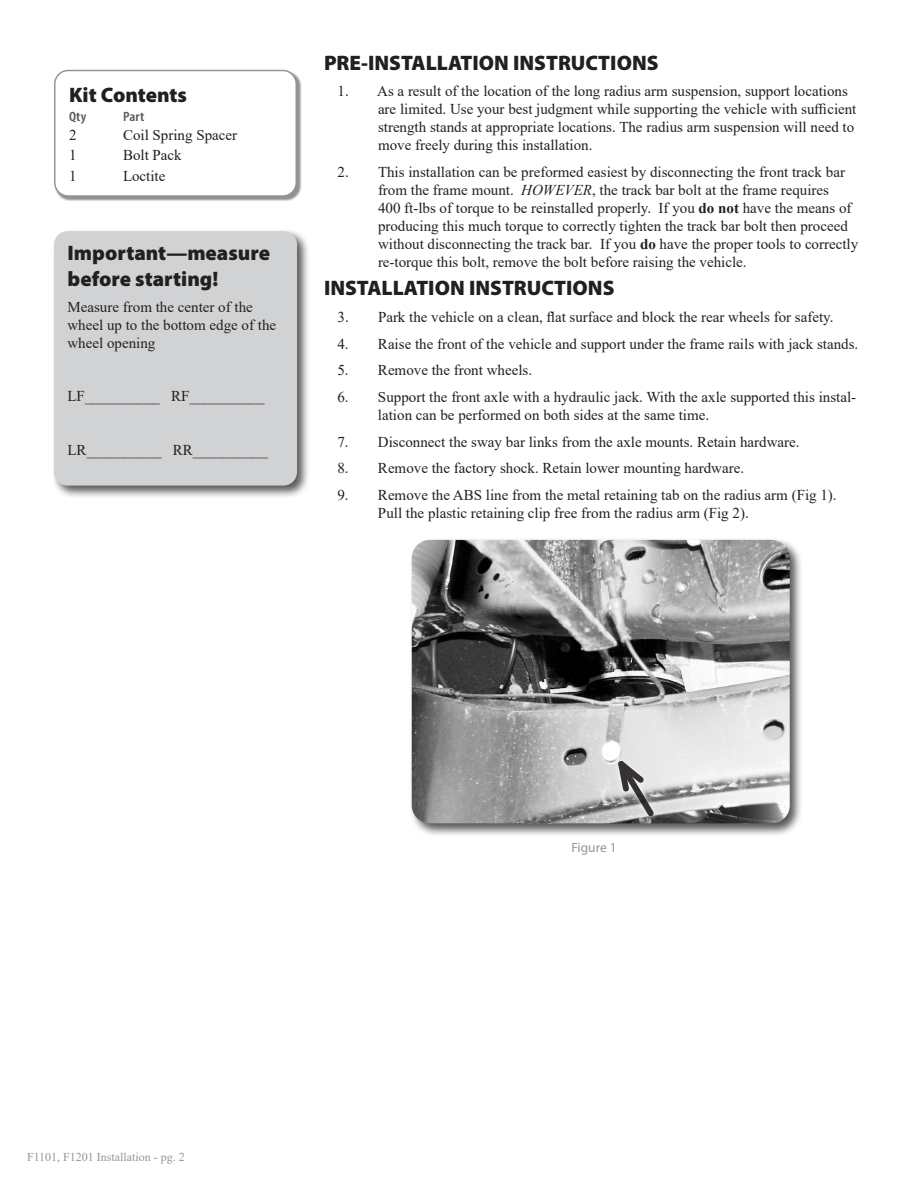
<style>
.page{position:relative;width:918px;height:1188px;background:#fff}
.page>*{position:absolute;margin:0;border:0;box-sizing:border-box;transform-origin:0 0}
.t1{font:900 21px/25.2px "Myriad Pro";color:#231f20}
.t2{font:15px/18px "Times New Roman";color:#231f20}
.t3{font:13.5px "Myriad Pro";color:#939598}
.t4{font:600 condensed 13.5px "Myriad Pro";letter-spacing:.02em;color:#57585a;scale:1.11 1}
.t5{font:12px "Times New Roman";color:#939598}
.s1{font-style:italic}
.s2{font-weight:700}
</style>
<div class="page">
<div style="left:409px;top:537px;width:395px;height:300px;background:#231f20;opacity:.75"></div>
<img style="left:412px;top:540px;width:378px;height:283px">
<svg style="left:613px;top:756px;width:47px;height:67px"></svg>
<svg style="left:612px;top:749px;width:47px;height:73px;background:#b2b2b2"></svg>
<div style="left:55px;top:70px;width:246px;height:131px;background:#231f20;opacity:.5"></div>
<div style="left:55px;top:70px;width:241px;height:126px;background:#fff;border-radius:14px"></div>
<div style="left:54px;top:70px;width:243px;height:127px;border:2px solid #939598;border-radius:14px"></div>
<div style="left:51px;top:228px;width:260px;height:271px;background:#231f20;opacity:.75"></div>
<div style="left:54px;top:231px;width:243px;height:255px;background:#d1d2d4;border-radius:14px"></div>
<h1 class="t1" style="left:69px;top:81px;width:120px">Kit Contents</h1>
<p class="t4" style="left:69px;top:108px;width:17px">Qty</p>
<p class="t4" style="left:123px;top:108px;width:21px">Part</p>
<p class="t2" style="left:69px;top:126px;width:9px">2</p>
<p class="t2" style="left:123px;top:126px;width:116px">Coil Spring Spacer</p>
<p class="t2" style="left:69px;top:146px;width:9px">1</p>
<p class="t2" style="left:123px;top:146px;width:60px">Bolt Pack</p>
<p class="t2" style="left:69px;top:167px;width:9px">1</p>
<p class="t2" style="left:123px;top:167px;width:44px">Loctite</p>
<h1 class="t1" style="left:68px;top:240px;width:204px">Important—measure before starting!</h1>
<p class="t2" style="left:68px;top:298px;width:210px">Measure from the center of the wheel up to the bottom edge of the wheel opening</p>
<p class="t2" style="left:68px;top:387px;width:199px">LF__________ RF__________</p>
<p class="t2" style="left:68px;top:440px;width:202px">LR__________ RR__________</p>
<h1 class="t1" style="left:324px;top:49px;width:336px">PRE-INSTALLATION INSTRUCTIONS</h1>
<p class="t2" style="left:378px;top:82px;width:480px;text-indent:-40px">1. As a result of the location of the long radius arm suspension, support locations are limited. Use your best judgment while supporting the vehicle with sufficient strength stands at appropriate locations. The radius arm suspension will need to move freely during this installation.</p>
<p class="t2" style="left:378px;top:163px;width:482px;text-indent:-40px">2. This installation can be preformed easiest by disconnecting the front track bar from the frame mount. <span class="s1">HOWEVER</span>, the track bar bolt at the frame requires<br>400 ft-lbs of torque to be reinstalled properly. If you <span class="s2">do not</span> have the means of producing this much torque to correctly tighten the track bar bolt then proceed without disconnecting the track bar. If you <span class="s2">do</span> have the proper tools to correctly re-torque this bolt, remove the bolt before raising the vehicle.</p>
<h1 class="t1" style="left:324px;top:275px;width:292px">INSTALLATION INSTRUCTIONS</h1>
<p class="t2" style="left:338px;top:308px;width:497px">3. Park the vehicle on a clean, flat surface and block the rear wheels for safety.</p>
<p class="t2" style="left:337px;top:334px;width:522px">4. Raise the front of the vehicle and support under the frame rails with jack stands.</p>
<p class="t2" style="left:337px;top:361px;width:196px">5. Remove the front wheels.</p>
<p class="t2" style="left:378px;top:388px;width:480px;text-indent:-40px">6. Support the front axle with a hydraulic jack. With the axle supported this instal&shy;lation can be performed on both sides at the same time.</p>
<p class="t2" style="left:337px;top:432px;width:464px">7. Disconnect the sway bar links from the axle mounts. Retain hardware.</p>
<p class="t2" style="left:337px;top:459px;width:408px">8. Remove the factory shock. Retain lower mounting hardware.</p>
<p class="t2" style="left:378px;top:485px;width:460px;text-indent:-40px">9. Remove the ABS line from the metal retaining tab on the radius arm (Fig 1).<br>Pull the plastic retaining clip free from the radius arm (Fig 2).</p>
<p class="t5" style="left:27px;top:1149px;width:159px">F1101, F1201 Installation - pg. 2</p>
<p class="t3" style="left:571px;top:840px;width:47px">Figure 1</p>
</div>
